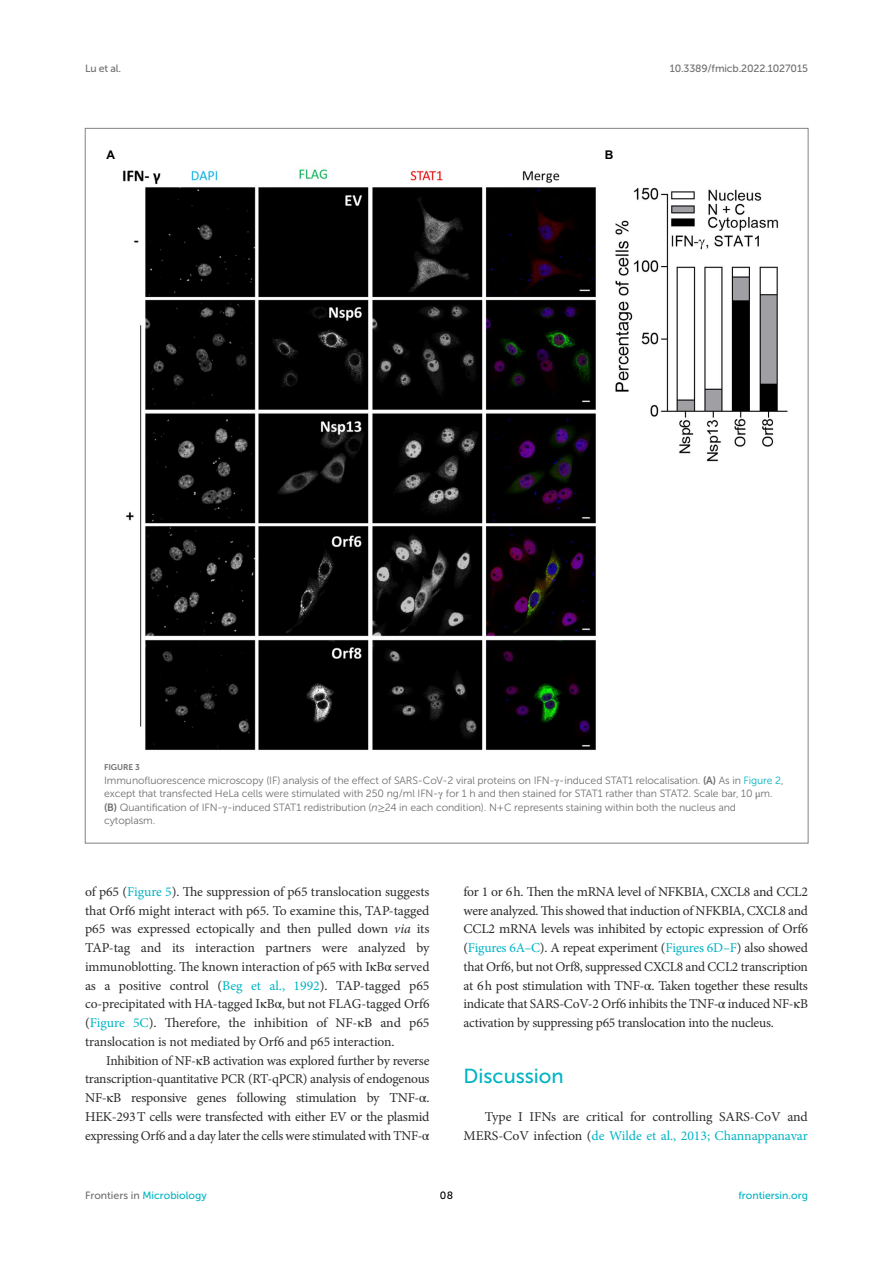
<style>
.page{position:relative;width:893px;height:1263px;background:#fff}
.page>*{position:absolute;margin:0;border:0;box-sizing:border-box;transform-origin:0 0}
.HEAD_1{font:20.25px "Museo Sans 500";color:#00b4c4}
.TEXT{font:13.5px/18.8px "Minion Pro";letter-spacing:-.02em;color:#2b2b2a;text-align:justify}
.TEXT_FLUSH{font:13.5px/18.8px "Minion Pro";letter-spacing:-.005em;color:#2b2b2a;text-align:justify}
.t1{font:700 12px "Arial";color:#000}
.FIG_LEG{font:10.5px/13.5px "Museo Sans 300";letter-spacing:-.01em;color:#706f70}
.t2{font:10.5px "Museo Sans 500";color:#00b4c4}
.t3{font:10.5px "Museo Sans 500";letter-spacing:-.015em;color:#706f70}
.t4{font:10.5px "Museo Sans 500";color:#000}
.FIG_HD{font:8.25px "Museo Sans 700";letter-spacing:-.01em;color:#706f70}
.s1{font-family:"STIX General"}
.s2{font-family:"Museo Sans 700"}
.s3{color:#00b4c4}
.s4{font-style:italic}
.s5{color:#706f70}
</style>
<div class="page">
<img style="left:123px;top:168px;width:665px;height:582px">
<p class="t3" style="left:85px;top:63px;width:38px">Lu et al.</p>
<p class="t3" style="left:670px;top:63px;width:140px">10.3389/fmicb.2022.1027015</p>
<p class="t1" style="left:107px;top:147px;width:10px">A</p>
<p class="t1" style="left:605px;top:147px;width:10px">B</p>
<p class="FIG_HD" style="left:104px;top:763px;width:37px">FIGURE 3</p>
<p class="FIG_LEG" style="left:104px;top:773px;width:681px">Immunofluorescence microscopy (IF) analysis of the effect of SARS-CoV-2 viral proteins on IFN-<span class="s1">γ</span>-induced STAT1 relocalisation. <span class="s2">(A)</span> As in <span class="s3">Figure 2</span>, except that transfected HeLa cells were stimulated with 250 ng/ml IFN-<span class="s1">γ</span> for 1 h and then stained for STAT1 rather than STAT2. Scale bar, 10 <span class="s1">μ</span>m. <span class="s2">(B)</span> Quantification of IFN-<span class="s1">γ</span>-induced STAT1 redistribution (<span class="s4">n</span><span class="s1">≥</span> 24 in each condition). N + C represents staining within both the nucleus and cytoplasm.</p>
<p class="TEXT_FLUSH" style="left:85px;top:882px;width:346px">of p65 (<span class="s3">Figure 5</span>). The suppression of p65 translocation suggests that Orf6 might interact with p65. To examine this, TAP-tagged p65 was expressed ectopically and then pulled down <span class="s4">via</span> its TAP-tag and its interaction partners were analyzed by immunoblotting. The known interaction of p65 with I<span class="s1">κ</span>B<span class="s1">α</span> served as a positive control (<span class="s3">Beg et al., 1992</span>). TAP-tagged p65 co-precipitated with HA-tagged I<span class="s1">κ</span>B<span class="s1">α</span>, but not FLAG-tagged Orf6 (<span class="s3">Figure 5C</span>). Therefore, the inhibition of NF-<span class="s1">κ</span>B and p65 translocation is not mediated by Orf6 and p65 interaction.</p>
<p class="TEXT" style="left:85px;top:1051px;width:346px;text-indent:21px">Inhibition of NF-<span class="s1">κ</span>B activation was explored further by reverse transcription-quantitative PCR (RT-qPCR) analysis of endogenous NF-<span class="s1">κ</span>B responsive genes following stimulation by TNF-<span class="s1">α</span>.<br>HEK-293T cells were transfected with either EV or the plasmid expressing Orf6 and a day later the cells were stimulated with TNF-<span class="s1">α</span></p>
<p class="TEXT" style="left:463px;top:882px;width:346px">for 1 or 6h. Then the mRNA level of NFKBIA, CXCL8 and CCL2 were analyzed. This showed that induction of NFKBIA, CXCL8 and CCL2 mRNA levels was inhibited by ectopic expression of Orf6 (<span class="s3">Figures 6A–C</span>). A repeat experiment (<span class="s3">Figures 6D–F</span>) also showed that Orf6, but not Orf8, suppressed CXCL8 and CCL2 transcription at 6h post stimulation with TNF-<span class="s1">α</span>. Taken together these results indicate that SARS-CoV-2 Orf6 inhibits the TNF-<span class="s1">α</span> induced NF-<span class="s1">κ</span>B activation by suppressing p65 translocation into the nucleus.</p>
<p class="HEAD_1" style="left:463px;top:1065px;width:102px">Discussion</p>
<p class="TEXT_FLUSH" style="left:463px;top:1107px;width:346px;text-align:right">Type I IFNs are critical for controlling SARS-CoV and<br>MERS-CoV infection (<span class="s3">de Wilde et al., 2013; Channappanavar</span></p>
<p class="t2" style="left:85px;top:1190px;width:123px"><span class="s5">Frontiers in</span> Microbiology</p>
<p class="t4" style="left:440px;top:1190px;width:15px">08</p>
<p class="t2" style="left:738px;top:1190px;width:71px">frontiersin.org</p>
</div>
